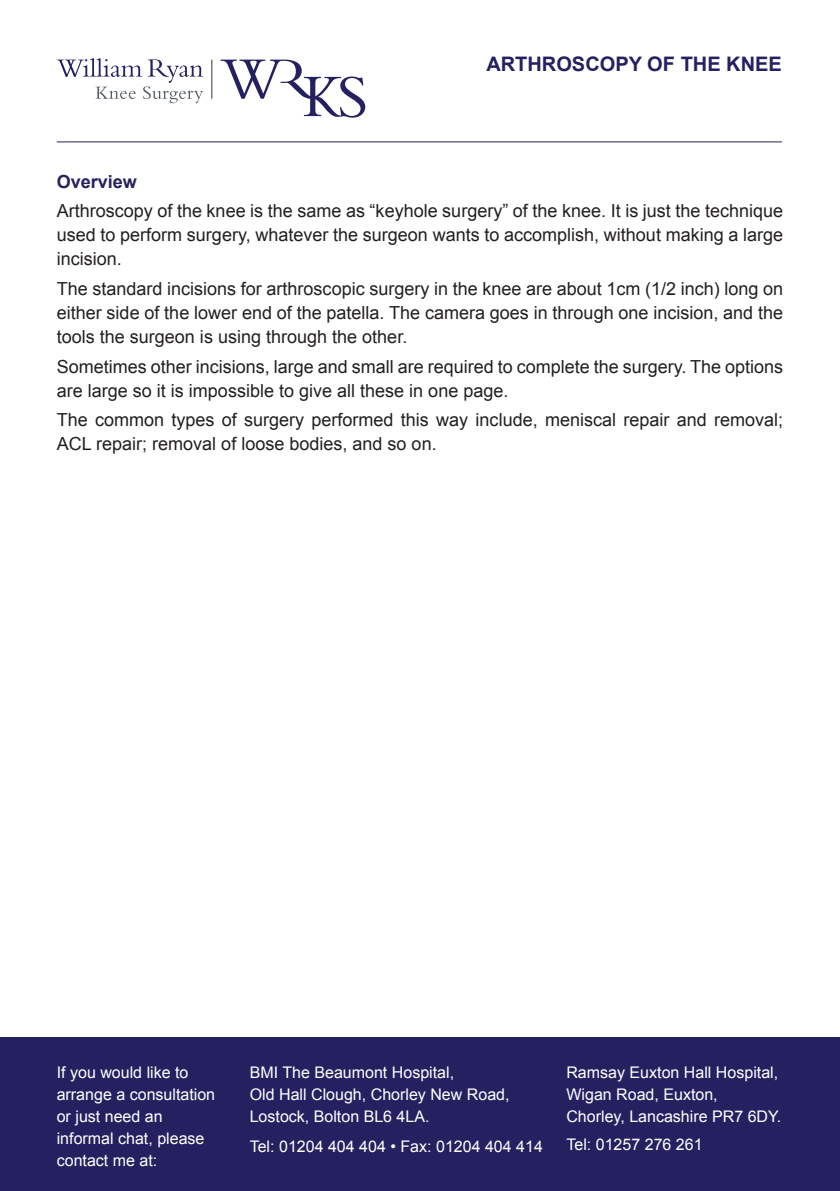
<style>
.page{position:relative;width:840px;height:1191px;background:#fff}
.page>*{position:absolute;margin:0;border:0;box-sizing:border-box;transform-origin:0 0}
.t1{font:700 20px "Arial";color:#252161}
.new_body_copy{font:18px/24px "Arial";color:#231f20;text-align:justify}
.new_sub_head{font:700 18px "Arial";color:#252161}
.t2{font:16px/22px "Arial";color:#fff}
</style>
<div class="page">
<div style="left:0;top:1037px;width:839px;height:154px;background:#252161"></div>
<svg style="left:57px;top:58px;width:146px;height:45px"></svg>
<hr style="left:211px;top:60px;width:1px;height:39px;background:#525a62">
<svg style="left:220px;top:60px;width:145px;height:58px"></svg>
<hr style="left:57px;top:141px;width:724px;height:1px;background:#252161">
<p class="t1" style="left:486px;top:51px;width:71px">ARTHROSCO</p>
<p class="t1" style="left:615px;top:51px;width:140px">PY OF THE KNEE</p>
<p class="new_sub_head" style="left:57px;top:169px;width:82px">OVERVIEW</p>
<p class="new_body_copy" style="left:57px;top:199px;width:727px">Arthroscopy of the knee is the same as “keyhole surgery” of the knee. It is just the technique used to perform surgery, whatever the surgeon wants to accomplish, without making a large incision.</p>
<p class="new_body_copy" style="left:57px;top:277px;width:727px">The standard incisions for arthroscopic surgery in the knee are about 1cm (1/2 inch) long on either side of the lower end of the patella. The camera goes in through one incision, and the tools the surgeon is using through the other.</p>
<p class="new_body_copy" style="left:57px;top:354px;width:727px">Sometimes other incisions, large and small are required to complete the surgery. The options are large so it is impossible to give all these in one page.</p>
<p class="new_body_copy" style="left:57px;top:408px;width:727px">The common types of surgery performed this way include, meniscal repair and removal;<br>ACL repair; removal of loose bodies, and so on.</p>
<p class="t2" style="left:57px;top:1061px;width:160px">If you would like to arrange a consultation or just need an informal chat, please contact me at:</p>
<p class="t2" style="left:249px;top:1061px;width:261px">BMI The Beaumont Hospital,<br>Old Hall Clough, Chorley New Road,<br>Lostock, Bolton BL6 4LA.</p>
<p class="t2" style="left:249px;top:1135px;width:294px">Tel: 01204 404 404 • Fax: 01204 404 414</p>
<p class="t2" style="left:566px;top:1061px;width:216px">Ramsay Euxton Hall Hospital,<br>Wigan Road, Euxton,<br>Chorley, Lancashire PR7 6DY.</p>
<p class="t2" style="left:566px;top:1133px;width:138px">Tel: 01257 276 261</p>
</div>
